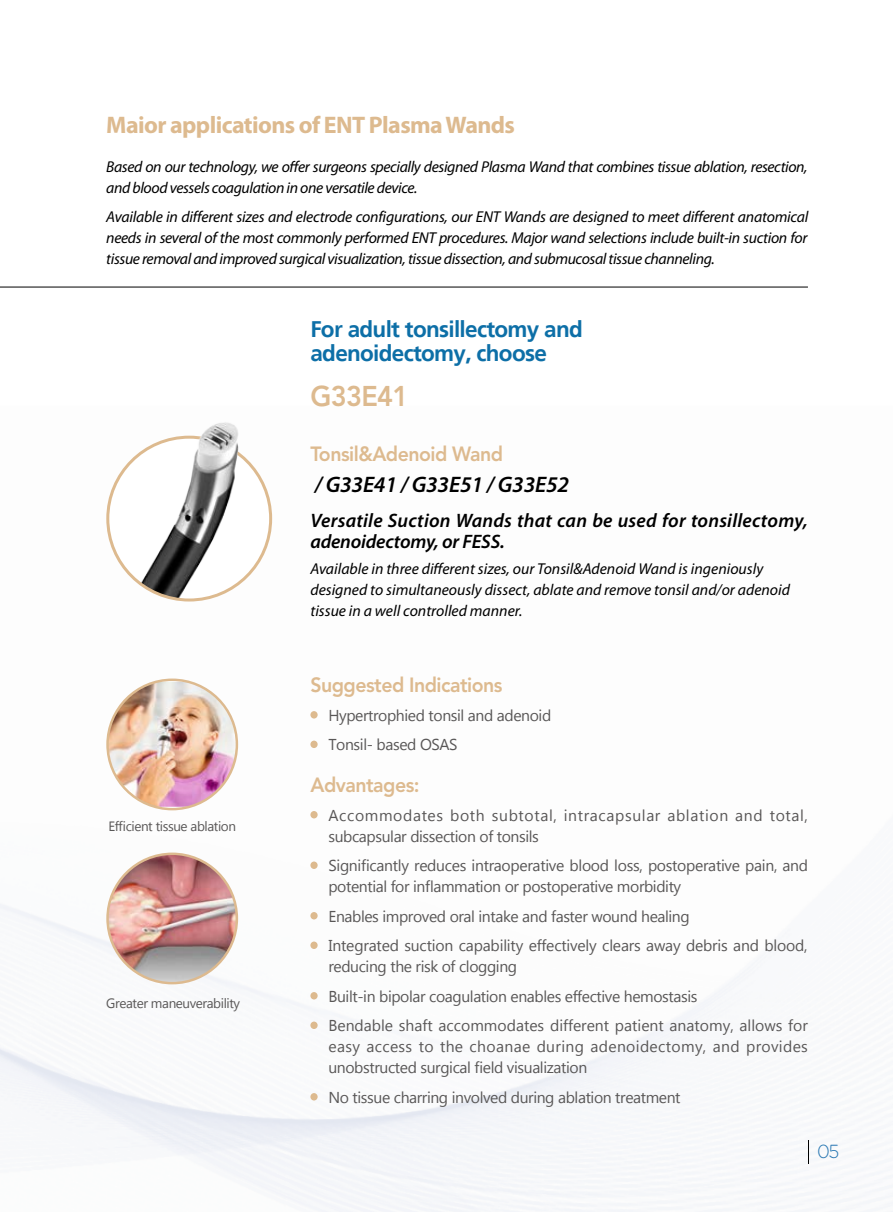
<style>
.page{position:relative;width:893px;height:1212px;background:#fff}
.page>*{position:absolute;margin:0;border:0;box-sizing:border-box;transform-origin:0 0}
.t1{font:800 28.35px "Avenir";letter-spacing:-.025em;color:#ddba8f;scale:.95 1}
.t2{font:700 24px "Myriad Pro";letter-spacing:-.025em;color:#ddba8f}
.t3{font:700 22.5px/24px "Frutiger LT";letter-spacing:-.03em;color:#0d6fa7}
.t4{font:italic 600 22.5px "Myriad Pro";letter-spacing:-.01em;color:#000}
.t5{font:800 20.4px "Avenir";letter-spacing:-.025em;color:#ddba8f;scale:.95 1}
.t6{font:italic 600 19.5px/21px "Myriad Pro";letter-spacing:.01em;color:#000}
.t7{font:300 18.9px "Gotham Rounded";color:#2a78b3;scale:.95 1}
.t8{font:15.75px/29.5px "Lao UI";letter-spacing:-.025em;color:#595757}
.t9{font:italic 15.75px/21px "Myriad Pro";letter-spacing:-.025em;color:#000}
.t10{font:italic 15.75px/21px "Myriad Pro";color:#000}
.t11{font:15.75px/21px "Lao UI";letter-spacing:.02em;color:#595757}
.t12{font:15.75px/21px "Lao UI";letter-spacing:.04em;color:#595757}
.t13{font:13.5px "Lao UI";letter-spacing:-.03em;color:#595757}
</style>
<div class="page">
<img style="left:0;top:481px;width:893px;height:731px">
<img style="left:0;top:493px;width:176px;height:497px">
<img style="left:108px;top:438px;width:155px;height:162px">
<img style="left:167px;top:422px;width:96px;height:94px">
<img style="left:108px;top:854px;width:129px;height:129px;border-radius:63px">
<div style="left:310px;top:711px;width:8px;height:7px;background:#ddba8f;border-radius:50%"></div>
<div style="left:310px;top:741px;width:8px;height:7px;background:#ddba8f;border-radius:50%"></div>
<div style="left:310px;top:811px;width:8px;height:7px;background:#ddba8f;border-radius:50%"></div>
<div style="left:310px;top:861px;width:8px;height:8px;background:#ddba8f;border-radius:50%"></div>
<div style="left:310px;top:912px;width:8px;height:7px;background:#ddba8f;border-radius:50%"></div>
<div style="left:310px;top:941px;width:8px;height:8px;background:#ddba8f;border-radius:50%"></div>
<div style="left:310px;top:992px;width:8px;height:7px;background:#ddba8f;border-radius:50%"></div>
<div style="left:310px;top:1021px;width:8px;height:8px;background:#ddba8f;border-radius:50%"></div>
<div style="left:310px;top:1093px;width:8px;height:7px;background:#ddba8f;border-radius:50%"></div>
<img style="left:108px;top:682px;width:129px;height:125px">
<hr style="left:0;top:287px;width:808px;height:1px;background:#000">
<svg style="left:808px;top:1140px;width:1px;height:23px"></svg>
<h2 class="t2" style="left:106px;top:109px;width:410px">Maior applications of ENT Plasma Wands</h2>
<p class="t9" style="left:106px;top:155px;width:703px">Based on our technology, we offer surgeons specially designed Plasma Wand that combines tissue ablation, resection, and blood vessels coagulation in one versatile device.</p>
<p class="t9" style="left:106px;top:206px;width:704px;text-align:justify">Available in different sizes and electrode configurations, our ENT Wands are designed to meet different anatomical needs in several of the most commonly performed ENT procedures. Major wand selections include built-in suction for tissue removal and improved surgical visualization, tissue dissection, and submucosal tissue channeling.</p>
<h3 class="t3" style="left:310px;top:317px;width:274px">For adult tonsillectomy and adenoidectomy, choose</h3>
<h1 class="t1" style="left:310px;top:380px;width:105px">G33E41</h1>
<p class="t5" style="left:310px;top:442px;width:204px">Tonsil&amp;Adenoid Wand</p>
<h3 class="t4" style="left:315px;top:470px;width:256px">/ G33E41 / G33E51 / G33E52</h3>
<p class="t6" style="left:310px;top:509px;width:499px">Versatile Suction Wands that can be used for tonsillectomy, adenoidectomy, or FESS.</p>
<p class="t10" style="left:310px;top:558px;width:481px">Available in three different sizes, our Tonsil&amp;Adenoid Wand is ingeniously designed to simultaneously dissect, ablate and remove tonsil and/or adenoid tissue in a well controlled manner.</p>
<p class="t13" style="left:108px;top:817px;width:129px">Efficient tissue ablation</p>
<p class="t13" style="left:106px;top:994px;width:135px">Greater maneuverability</p>
<p class="t5" style="left:310px;top:673px;width:204px">Suggested Indications</p>
<p class="t8" style="left:328px;top:700px;width:224px">Hypertrophied tonsil and adenoid<br>Tonsil- based OSAS</p>
<p class="t5" style="left:310px;top:773px;width:116px">Advantages:</p>
<p class="t12" style="left:328px;top:804px;width:481px">Accommodates both subtotal, intracapsular ablation and total, subcapsular dissection of tonsils</p>
<p class="t8" style="left:328px;top:854px;width:481px;line-height:21px">Significantly reduces intraoperative blood loss, postoperative pain, and potential for inflammation or postoperative morbidity</p>
<p class="t8" style="left:328px;top:901px;width:481px">Enables improved oral intake and faster wound healing<br>Integrated suction capability effectively clears away debris and blood,</p>
<p class="t8" style="left:328px;top:951px;width:481px">reducing the risk of clogging<br>Built-in bipolar coagulation enables effective hemostasis<br>Bendable shaft accommodates different patient anatomy, allows for</p>
<p class="t11" style="left:328px;top:1035px;width:481px">easy access to the choanae during adenoidectomy, and provides unobstructed surgical field visualization</p>
<p class="t8" style="left:328px;top:1082px;width:354px">No tissue charring involved during ablation treatment</p>
<p class="t7" style="left:817px;top:1138px;width:25px">05</p>
</div>
